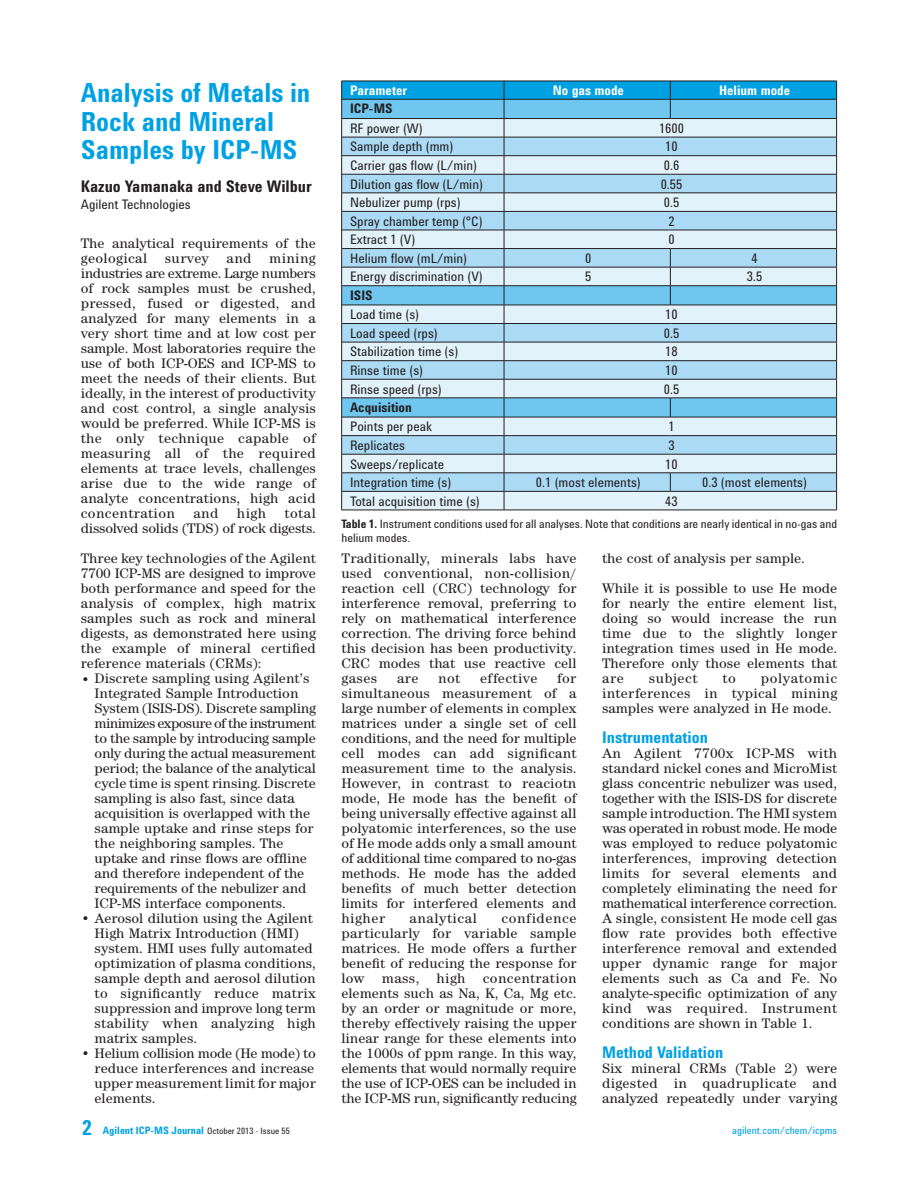
<style>
.page{position:relative;width:918px;height:1188px;background:#fff}
.page>*{position:absolute;margin:0;border:0;box-sizing:border-box;transform-origin:0 0}
.t1{font:700 27px/28.5px "Agilent Cond";color:#00a1e3}
.t2{font:700 16.5px "Agilent Cond";color:#00a1e3}
.t3{font:700 16.5px "Agilent Cond";color:#231f20}
.t4{font:14.25px/15px "Agilent Century ITC";color:#231f20;text-align:justify}
.t5{font:14.25px "Agilent Century ITC";letter-spacing:.04em;color:#231f20}
.t6{font:14.25px "Agilent Century ITC";letter-spacing:.03em;color:#231f20}
.t7{font:13.5px "Agilent Cond";color:#231f20}
.t8{font:700 13.5px "Agilent Cond";color:#fff}
.t9{font:700 13.5px "Agilent Cond";color:#231f20}
.t10{font:12px/13.5px "Agilent Cond";color:#231f20}
.t11{font:700 10.5px "Agilent Cond";color:#00a1e3}
.t12{font:10.5px "Agilent Cond";color:#00a1e3}
.s1{font-weight:700}
.s2{font-size:21px}
.s3{font-weight:400;font-size:9px;color:#231f20}
</style>
<div class="page">
<hr style="left:341px;top:510px;width:496px;height:1px;background:#231f20">
<svg style="left:341px;top:81px;width:496px;height:429px;background:#acd4e8"></svg>
<h1 class="t1" style="left:81px;top:78px;width:231px">Analysis of Metals in<br>Rock and Mineral<br>Samples by ICP-MS</h1>
<p class="t3" style="left:81px;top:177px;width:233px">Kazuo Yamanaka and Steve Wilbur</p>
<p class="t7" style="left:81px;top:196px;width:112px">Agilent Technologies</p>
<p class="t4" style="left:81px;top:236px;width:237px">The analytical requirements of the geological survey and mining industries are extreme. Large numbers of rock samples must be crushed, pressed, fused or digested, and analyzed for many elements in a very short time and at low cost per sample. Most laboratories require the use of both ICP-OES and ICP-MS to meet the needs of their clients. But ideally, in the interest of productivity and cost control, a single analysis would be preferred. While ICP-MS is the only technique capable of measuring all of the required elements at trace levels, challenges arise due to the wide range of analyte concentrations, high acid concentration</p>
<p class="t4" style="left:81px;top:506px;width:237px;text-align:right">total<br>dissolved solids (TDS) of rock digests.</p>
<p class="t4" style="left:81px;top:551px;width:237px">Three key technologies of the Agilent 7700 ICP-MS are designed to improve both performance and speed for the analysis of complex, high matrix samples such as rock and mineral digests, as demonstrated here using the example of mineral certified reference materials (CRMs):</p>
<p class="t4" style="left:95px;top:671px;width:223px;text-align:left;text-indent:-14px">• Discrete sampling using Agilent’s Integrated Sample Introduction System (ISIS-DS). Discrete sampling minimizes exposure of the instrument to the sample by introducing sample only during the actual measurement period; the balance of the analytical cycle time is spent rinsing. Discrete sampling is also fast, since data acquisition is overlapped with the sample uptake and rinse steps for the neighboring samples. The uptake and rinse flows are offline and therefore independent of the requirements of the nebulizer and ICP-MS interface components.</p>
<p class="t4" style="left:95px;top:911px;width:223px;text-align:left;text-indent:-14px">• Aerosol dilution using the Agilent<br>High Matrix Introduction (HMI) system. HMI uses fully automated optimization of plasma conditions, sample depth and aerosol dilution to significantly reduce matrix suppression and improve long term stability when analyzing high matrix samples.</p>
<p class="t4" style="left:95px;top:1046px;width:223px;text-indent:-14px">• Helium collision mode (He mode) to reduce interferences and increase upper measurement limit for major elements.</p>
<p class="t4" style="left:194px;top:506px;width:27px">and</p>
<p class="t4" style="left:237px;top:506px;width:31px">high</p>
<p class="t8" style="left:350px;top:83px;width:58px">Parameter</p>
<p class="t8" style="left:553px;top:83px;width:73px">No gas mode</p>
<p class="t8" style="left:719px;top:83px;width:73px">Helium mode</p>
<p class="t9" style="left:350px;top:101px;width:44px">ICP-MS</p>
<p class="t7" style="left:350px;top:121px;width:74px">RF power (W)</p>
<p class="t7" style="left:659px;top:121px;width:27px">1600</p>
<p class="t7" style="left:350px;top:139px;width:105px">Sample depth (mm)</p>
<p class="t7" style="left:665px;top:139px;width:14px">10</p>
<p class="t7" style="left:350px;top:158px;width:128px">Carrier gas flow (L/min)</p>
<p class="t7" style="left:664px;top:158px;width:17px">0.6</p>
<p class="t7" style="left:350px;top:176px;width:134px">Dilution gas flow (L/min)</p>
<p class="t7" style="left:661px;top:176px;width:23px">0.55</p>
<p class="t7" style="left:350px;top:195px;width:112px">Nebulizer pump (rps)</p>
<p class="t7" style="left:664px;top:195px;width:17px">0.5</p>
<p class="t7" style="left:350px;top:213px;width:134px">Spray chamber temp (°C)</p>
<p class="t7" style="left:668px;top:213px;width:8px">2</p>
<p class="t7" style="left:350px;top:232px;width:67px">Extract 1 (V)</p>
<p class="t7" style="left:668px;top:232px;width:8px">0</p>
<p class="t7" style="left:350px;top:251px;width:119px">Helium flow (mL/min)</p>
<p class="t7" style="left:585px;top:251px;width:8px">0</p>
<p class="t7" style="left:752px;top:251px;width:8px">4</p>
<p class="t7" style="left:350px;top:269px;width:134px">Energy discrimination (V)</p>
<p class="t7" style="left:585px;top:269px;width:8px">5</p>
<p class="t7" style="left:747px;top:269px;width:17px">3.5</p>
<p class="t9" style="left:350px;top:288px;width:24px">ISIS</p>
<p class="t7" style="left:350px;top:307px;width:71px">Load time (s)</p>
<p class="t7" style="left:665px;top:307px;width:14px">10</p>
<p class="t7" style="left:350px;top:326px;width:89px">Load speed (rps)</p>
<p class="t7" style="left:664px;top:326px;width:17px">0.5</p>
<p class="t7" style="left:350px;top:344px;width:110px">Stabilization time (s)</p>
<p class="t7" style="left:665px;top:344px;width:14px">18</p>
<p class="t7" style="left:350px;top:363px;width:75px">Rinse time (s)</p>
<p class="t7" style="left:665px;top:363px;width:14px">10</p>
<p class="t7" style="left:350px;top:381px;width:93px">Rinse speed (rps)</p>
<p class="t7" style="left:664px;top:381px;width:17px">0.5</p>
<p class="t9" style="left:350px;top:400px;width:63px">Acquisition</p>
<p class="t7" style="left:350px;top:419px;width:83px">Points per peak</p>
<p class="t7" style="left:668px;top:419px;width:8px">1</p>
<p class="t7" style="left:350px;top:438px;width:56px">Replicates</p>
<p class="t7" style="left:668px;top:438px;width:8px">3</p>
<p class="t7" style="left:350px;top:456px;width:96px">Sweeps/replicate</p>
<p class="t7" style="left:665px;top:456px;width:14px">10</p>
<p class="t7" style="left:350px;top:475px;width:103px">Integration time (s)</p>
<p class="t7" style="left:536px;top:475px;width:106px">0.1 (most elements)</p>
<p class="t7" style="left:702px;top:475px;width:106px">0.3 (most elements)</p>
<p class="t7" style="left:350px;top:493px;width:131px">Total acquisition time (s)</p>
<p class="t7" style="left:665px;top:493px;width:14px">43</p>
<p class="t10" style="left:341px;top:517px;width:497px"><span class="s1">Table 1.</span> Instrument conditions used for all analyses. Note that conditions are nearly identical in no-gas and helium modes.</p>
<p class="t4" style="left:602px;top:543px;width:237px;line-height:30px">the cost of analysis per sample.<br>While it is possible to use He mode</p>
<p class="t4" style="left:602px;top:596px;width:237px">for nearly the entire element list, doing so would increase the run time due to the slightly longer integration times used in He mode.<br>Therefore only those elements that are</p>
<p class="t4" style="left:341px;top:551px;width:237px">Traditionally, minerals labs have used conventional, non-collision/ reaction cell (CRC) technology for interference removal, preferring to rely on mathematical interference correction. The driving force behind this decision has been productivity.<br>CRC modes that use reactive cell gases</p>
<p class="t4" style="left:341px;top:671px;width:237px;text-indent:216px">for simultaneous measurement of a large number of elements in complex matrices under a single set of cell conditions, and the need for multiple cell modes can add significant measurement time to the analysis.<br>However, in contrast to reaciotn mode, He mode has the benefit of being universally effective against all polyatomic interferences, so the use of He mode adds only a small amount of additional time compared to no-gas methods. He mode has the added benefits of much better detection limits for interfered elements and higher</p>
<p class="t4" style="left:397px;top:671px;width:23px">are</p>
<p class="t4" style="left:438px;top:671px;width:24px">not</p>
<p class="t6" style="left:480px;top:670px;width:59px">effective</p>
<p class="t4" style="left:602px;top:671px;width:237px;text-indent:159px">polyatomic interferences in typical mining samples were analyzed in He mode.</p>
<p class="t2" style="left:602px;top:728px;width:107px">Instrumentation</p>
<p class="t4" style="left:602px;top:746px;width:237px">An Agilent 7700x ICP-MS with standard nickel cones and MicroMist glass concentric nebulizer was used, together with the ISIS-DS for discrete sample introduction. The HMI system was operated in robust mode. He mode was employed to reduce polyatomic interferences, improving detection limits for several elements and completely eliminating the need for mathematical interference correction.<br>A single, consistent He mode cell gas flow rate provides both effective interference removal and extended upper dynamic range for major elements such as Ca and Fe. No analyte-specific optimization of any kind was required. Instrument conditions are shown in Table 1.</p>
<p class="t2" style="left:602px;top:1043px;width:123px">Method Validation</p>
<p class="t4" style="left:602px;top:1061px;width:237px">Six mineral CRMs (Table 2) were digested in quadruplicate and analyzed repeatedly under varying</p>
<p class="t5" style="left:649px;top:670px;width:50px">subject</p>
<p class="t4" style="left:723px;top:671px;width:15px">to</p>
<p class="t4" style="left:341px;top:911px;width:237px;text-indent:160px">confidence particularly for variable sample matrices. He mode offers a further benefit of reducing the response for low mass, high concentration elements such as Na, K, Ca, Mg etc. by an order or magnitude or more, thereby effectively raising the upper linear range for these elements into the 1000s of ppm range. In this way, elements that would normally require the use of ICP-OES can be included in the ICP-MS run, significantly reducing</p>
<p class="t5" style="left:410px;top:910px;width:69px">analytical</p>
<p class="t11" style="left:82px;top:1124px;width:209px"><span class="s2">2</span> Agilent ICP-MS Journal <span class="s3">October 2013 - Issue 55</span></p>
<p class="t12" style="left:732px;top:1124px;width:107px">agilent.com/chem/icpms</p>
</div>
